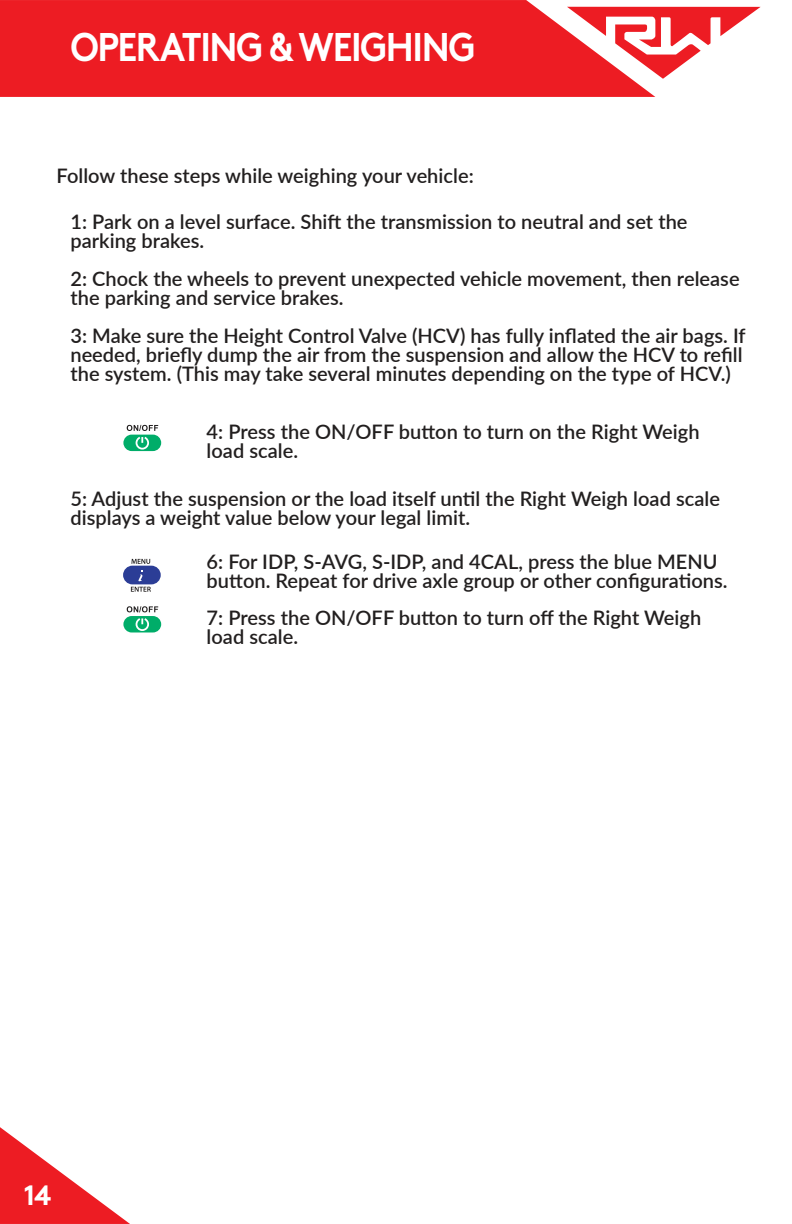
<style>
.page{position:relative;width:792px;height:1224px;background:#fff}
.page>*{position:absolute;margin:0;border:0;box-sizing:border-box;transform-origin:0 0}
.t1{font:700 40px "Brown";letter-spacing:-.04em;color:#fff;scale:.9 1}
.t2{font:700 28px "Brown";color:#fff}
.t3{font:600 20px/19px "Lato";color:#221f1f}
</style>
<div class="page">
<div style="left:0;top:0;width:655px;height:97px;background:#ed1c23"></div>
<svg style="left:567px;top:7px;width:194px;height:72px"></svg>
<svg style="left:0;top:1127px;width:130px;height:97px"></svg>
<svg style="left:123px;top:434px;width:39px;height:18px"></svg>
<div style="left:122px;top:433px;width:41px;height:20px;border:2px solid #fff;border-radius:9px"></div>
<svg style="left:127px;top:425px;width:31px;height:25px"></svg>
<svg style="left:123px;top:615px;width:39px;height:18px"></svg>
<div style="left:122px;top:614px;width:41px;height:20px;border:2px solid #fff;border-radius:9px"></div>
<svg style="left:127px;top:606px;width:31px;height:26px"></svg>
<div style="left:123px;top:566px;width:38px;height:18px;background:#2b3d96;border-radius:9px"></div>
<svg style="left:138px;top:570px;width:5px;height:11px"></svg>
<svg style="left:131px;top:559px;width:19px;height:5px"></svg>
<svg style="left:131px;top:587px;width:20px;height:5px"></svg>
<h1 class="t1" style="left:70px;top:31px;width:452px">OPERATING &amp; WEIGHING</h1>
<p class="t3" style="left:57px;top:166px;width:419px">Follow these steps while weighing your vehicle:</p>
<p class="t3" style="left:70px;top:212px;width:619px">1: Park on a level surface. Shift the transmission to neutral and set the parking brakes.</p>
<p class="t3" style="left:70px;top:268px;width:671px">2: Chock the wheels to prevent unexpected vehicle movement, then release the parking and service brakes.</p>
<p class="t3" style="left:70px;top:325px;width:677px">3: Make sure the Height Control Valve (HCV) has fully inflated the air bags. If needed, briefly dump the air from the suspension and allow the HCV to refill the system. (This may take several minutes depending on the type of HCV.)</p>
<p class="t3" style="left:207px;top:421px;width:495px">4: Press the ON/OFF button to turn on the Right Weigh load scale.</p>
<p class="t3" style="left:70px;top:488px;width:651px">5: Adjust the suspension or the load itself until the Right Weigh load scale displays a weight value below your legal limit.</p>
<p class="t3" style="left:207px;top:551px;width:523px">6: For IDP, S-AVG, S-IDP, and 4CAL, press the blue MENU button. Repeat for drive axle group or other configurations.</p>
<p class="t3" style="left:207px;top:608px;width:496px">7: Press the ON/OFF button to turn off the Right Weigh load scale.</p>
<h2 class="t2" style="left:23px;top:1184px;width:30px">14</h2>
</div>
